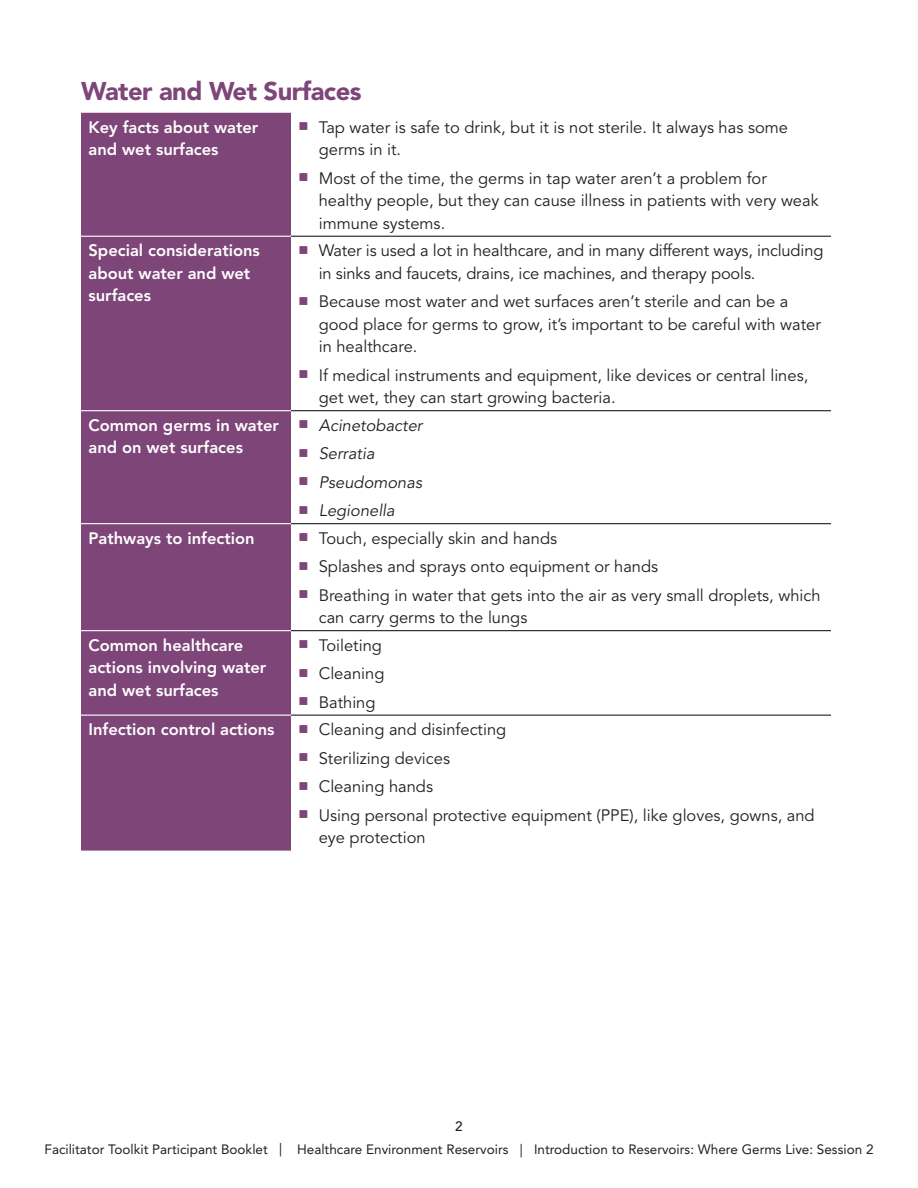
<style>
.page{position:relative;width:918px;height:1188px;background:#fff}
.page>*{position:absolute;margin:0;border:0;box-sizing:border-box;transform-origin:0 0}
.t1{font:900 25.5px "Avenir LT Std";letter-spacing:-.02em;color:#7d4578}
.t2{font:16.5px/22.5px "Avenir LT Std";color:#231f20}
.t3{font:800 16.5px/22.5px "Avenir LT Std";color:#fff}
.t4{font:italic 16.5px "Avenir LT Std";color:#231f20}
.t5{font:13.5px "Avenir LT Std";color:#231f20}
.t6{font:500 13.5px "Avenir LT Std";color:#231f20}
</style>
<div class="page">
<div style="left:81px;top:113px;width:210px;height:738px;background:#7d4578"></div>
<hr style="left:291px;top:236px;width:540px;height:1px;background:#231f20">
<hr style="left:291px;top:410px;width:540px;height:1px;background:#231f20">
<hr style="left:291px;top:523px;width:540px;height:1px;background:#231f20">
<hr style="left:291px;top:630px;width:540px;height:1px;background:#231f20">
<hr style="left:291px;top:715px;width:540px;height:1px;background:#231f20">
<hr style="left:81px;top:236px;width:210px;height:1px;background:#fff">
<hr style="left:81px;top:410px;width:210px;height:1px;background:#fff">
<hr style="left:81px;top:523px;width:210px;height:1px;background:#fff">
<hr style="left:81px;top:630px;width:210px;height:1px;background:#fff">
<hr style="left:81px;top:715px;width:210px;height:1px;background:#fff">
<h2 class="t1" style="left:81px;top:76px;width:282px">Water and Wet Surfaces</h2>
<p class="t3" style="left:88px;top:116px;width:171px">Key facts about water and wet surfaces</p>
<p class="t2" style="left:319px;top:116px;width:471px">Tap water is safe to drink, but it is not sterile. It always has some germs in it.</p>
<p class="t2" style="left:319px;top:167px;width:501px">Most of the time, the germs in tap water aren’t a problem for healthy people, but they can cause illness in patients with very weak immune systems.</p>
<p class="t3" style="left:88px;top:239px;width:173px">Special considerations about water and wet surfaces</p>
<p class="t2" style="left:319px;top:240px;width:506px">Water is used a lot in healthcare, and in many different ways, including in sinks and faucets, drains, ice machines, and therapy pools.</p>
<p class="t2" style="left:319px;top:291px;width:504px">Because most water and wet surfaces aren’t sterile and can be a good place for germs to grow, it’s important to be careful with water in healthcare.</p>
<p class="t2" style="left:319px;top:364px;width:491px">If medical instruments and equipment, like devices or central lines, get wet, they can start growing bacteria.</p>
<p class="t3" style="left:88px;top:414px;width:192px">Common germs in water and on wet surfaces</p>
<p class="t4" style="left:319px;top:415px;width:105px">Acinetobacter</p>
<p class="t4" style="left:319px;top:444px;width:57px">Serratia</p>
<p class="t4" style="left:319px;top:472px;width:105px">Pseudomonas</p>
<p class="t4" style="left:319px;top:501px;width:78px">Legionella</p>
<p class="t3" style="left:88px;top:527px;width:168px">Pathways to infection</p>
<p class="t2" style="left:319px;top:527px;width:240px">Touch, especially skin and hands</p>
<p class="t2" style="left:319px;top:556px;width:341px">Splashes and sprays onto equipment or hands</p>
<p class="t2" style="left:319px;top:584px;width:503px">Breathing in water that gets into the air as very small droplets, which can carry germs to the lungs</p>
<p class="t3" style="left:88px;top:634px;width:179px">Common healthcare actions involving water and wet surfaces</p>
<p class="t2" style="left:319px;top:634px;width:65px">Toileting</p>
<p class="t2" style="left:319px;top:663px;width:67px">Cleaning</p>
<p class="t2" style="left:319px;top:691px;width:58px">Bathing</p>
<p class="t3" style="left:88px;top:718px;width:188px">Infection control actions</p>
<p class="t2" style="left:319px;top:719px;width:189px">Cleaning and disinfecting</p>
<p class="t2" style="left:319px;top:747px;width:133px">Sterilizing devices</p>
<p class="t2" style="left:319px;top:776px;width:116px">Cleaning hands</p>
<p class="t2" style="left:319px;top:804px;width:497px">Using personal protective equipment (PPE), like gloves, gowns, and eye protection</p>
<p class="t6" style="left:455px;top:1119px;width:9px">2</p>
<p class="t5" style="left:45px;top:1142px;width:831px">Facilitator Toolkit Participant Booklet | Healthcare Environment Reservoirs | Introduction to Reservoirs: Where Germs Live: Session 2</p>
</div>
